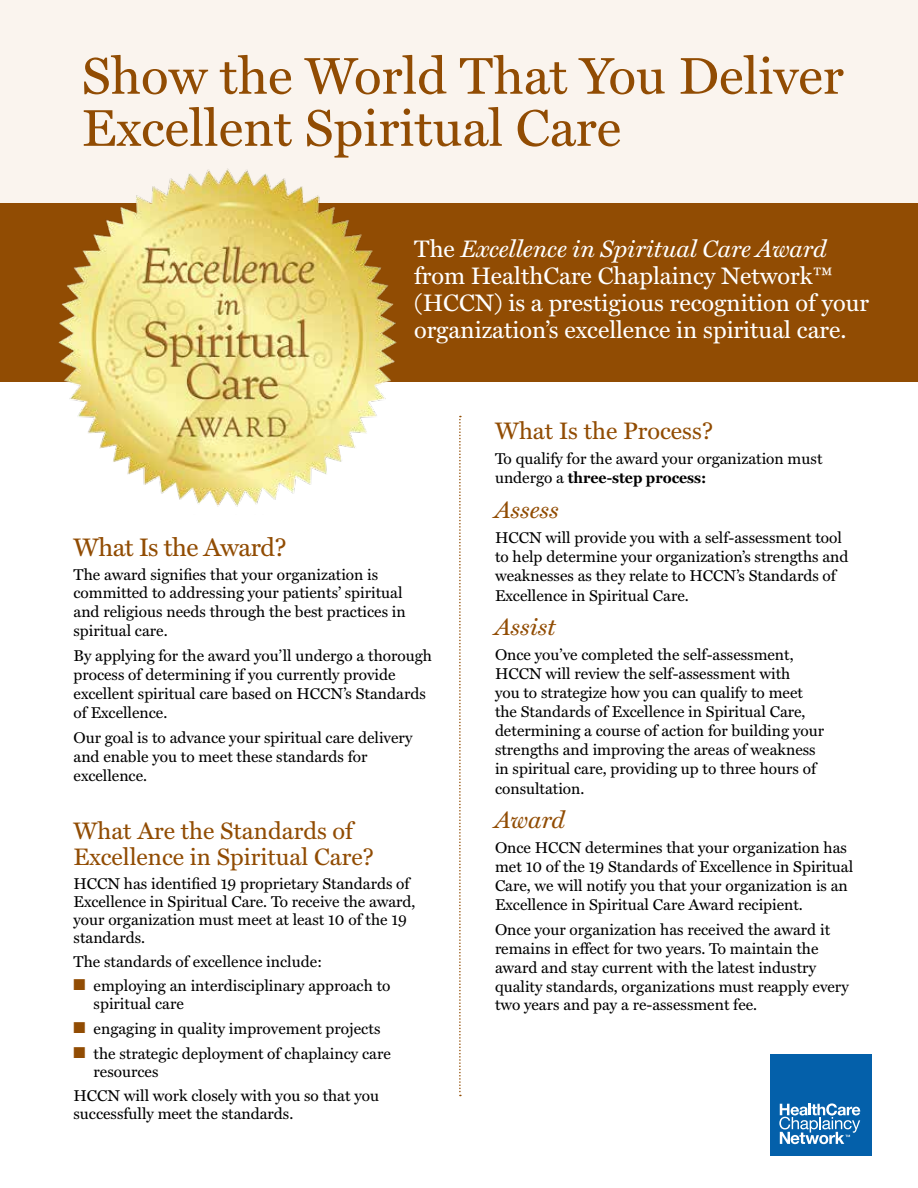
<style>
.page{position:relative;width:918px;height:1188px;background:#fff}
.page>*{position:absolute;margin:0;border:0;box-sizing:border-box;transform-origin:0 0}
.t1{font:52.05px/52.1px "Miller Text";color:#914c03}
.t2{font:25.5px "Miller Text";letter-spacing:-.02em;color:#914c03}
.t3{font:24px/27px "Miller Text";color:#fff}
.t4{font:24px/25.5px "Miller Text";color:#914c03}
.t5{font:italic 24px "Miller Text";color:#914c03}
.t6{font:15.75px/18.9px "Miller Text";color:#000}
.s1{font-style:italic}
.s2{color:#914c03}
.s3{font-weight:700}
</style>
<div class="page">
<div style="left:0;top:0;width:918px;height:370px;background:#faf4ee"></div>
<div style="left:0;top:204px;width:918px;height:178px;background:#914c03"></div>
<svg style="left:459px;top:416px;width:2px;height:680px"></svg>
<div style="left:770px;top:1055px;width:102px;height:101px;background:#0460aa"></div>
<svg style="left:779px;top:1103px;width:81px;height:41px"></svg>
<img style="left:47px;top:168px;width:358px;height:339px">
<h1 class="t1" style="left:82px;top:50px;width:764px">Show the World That You Deliver<br>Excellent Spiritual Care</h1>
<h3 class="t3" style="left:414px;top:235px;width:457px">The <span class="s1">Excellence in Spiritual Care Award </span>from HealthCare Chaplaincy Network™ (HCCN) is a prestigious recognition of your organization’s excellence in spiritual care.</h3>
<h2 class="t2" style="left:73px;top:532px;width:215px">What Is the Award?</h2>
<p class="t6" style="left:73px;top:565px;width:334px">The award signifies that your organization is committed to addressing your patients’ spiritual and religious needs through the best practices in spiritual care.</p>
<p class="t6" style="left:73px;top:646px;width:360px">By applying for the award you’ll undergo a thorough process of determining if you currently provide excellent spiritual care based on HCCN’s Standards of Excellence.</p>
<p class="t6" style="left:73px;top:728px;width:341px">Our goal is to advance your spiritual care delivery and enable you to meet these standards for excellence.</p>
<h3 class="t4" style="left:73px;top:818px;width:302px">What Are the Standards of<br>Excellence in Spiritual Care?</h3>
<p class="t6" style="left:73px;top:874px;width:344px;line-height:18px">HCCN has identified 19 proprietary Standards of Excellence in Spiritual Care. To receive the award, your organization must meet at least 10 of the 19 standards.</p>
<p class="t6" style="left:73px;top:952px;width:250px">The standards of excellence include:</p>
<p class="t6" style="left:94px;top:977px;width:298px;line-height:18px;text-indent:-20px"><span class="s2">■</span> employing an interdisciplinary approach to spiritual care</p>
<p class="t6" style="left:73px;top:1019px;width:308px"><span class="s2">■</span> engaging in quality improvement projects</p>
<p class="t6" style="left:94px;top:1045px;width:299px;line-height:18px;text-indent:-20px"><span class="s2">■</span> the strategic deployment of chaplaincy care resources</p>
<p class="t6" style="left:73px;top:1087px;width:307px;line-height:18px">HCCN will work closely with you so that you successfully meet the standards.</p>
<h3 class="t4" style="left:495px;top:418px;width:220px">What Is the Process?</h3>
<p class="t6" style="left:495px;top:448px;width:329px;line-height:19.8px">To qualify for the award your organization must undergo a <span class="s3">three-step process:</span></p>
<h3 class="t5" style="left:495px;top:496px;width:65px">Assess</h3>
<p class="t6" style="left:495px;top:528px;width:355px">HCCN will provide you with a self-assessment tool to help determine your organization’s strengths and weaknesses as they relate to HCCN’s Standards of Excellence in Spiritual Care.</p>
<h3 class="t5" style="left:495px;top:613px;width:62px">Assist</h3>
<p class="t6" style="left:495px;top:645px;width:331px">Once you’ve completed the self-assessment, HCCN will review the self-assessment with<br>you to strategize how you can qualify to meet the Standards of Excellence in Spiritual Care, determining a course of action for building your strengths and improving the areas of weakness in spiritual care, providing up to three hours of consultation.</p>
<h3 class="t5" style="left:495px;top:806px;width:72px">Award</h3>
<p class="t6" style="left:495px;top:838px;width:360px">Once HCCN determines that your organization has met 10 of the 19 Standards of Excellence in Spiritual Care, we will notify you that your organization is an Excellence in Spiritual Care Award recipient.</p>
<p class="t6" style="left:495px;top:920px;width:356px">Once your organization has received the award it remains in effect for two years. To maintain the award and stay current with the latest industry quality standards, organizations must reapply every two years and pay a re-assessment fee.</p>
</div>
